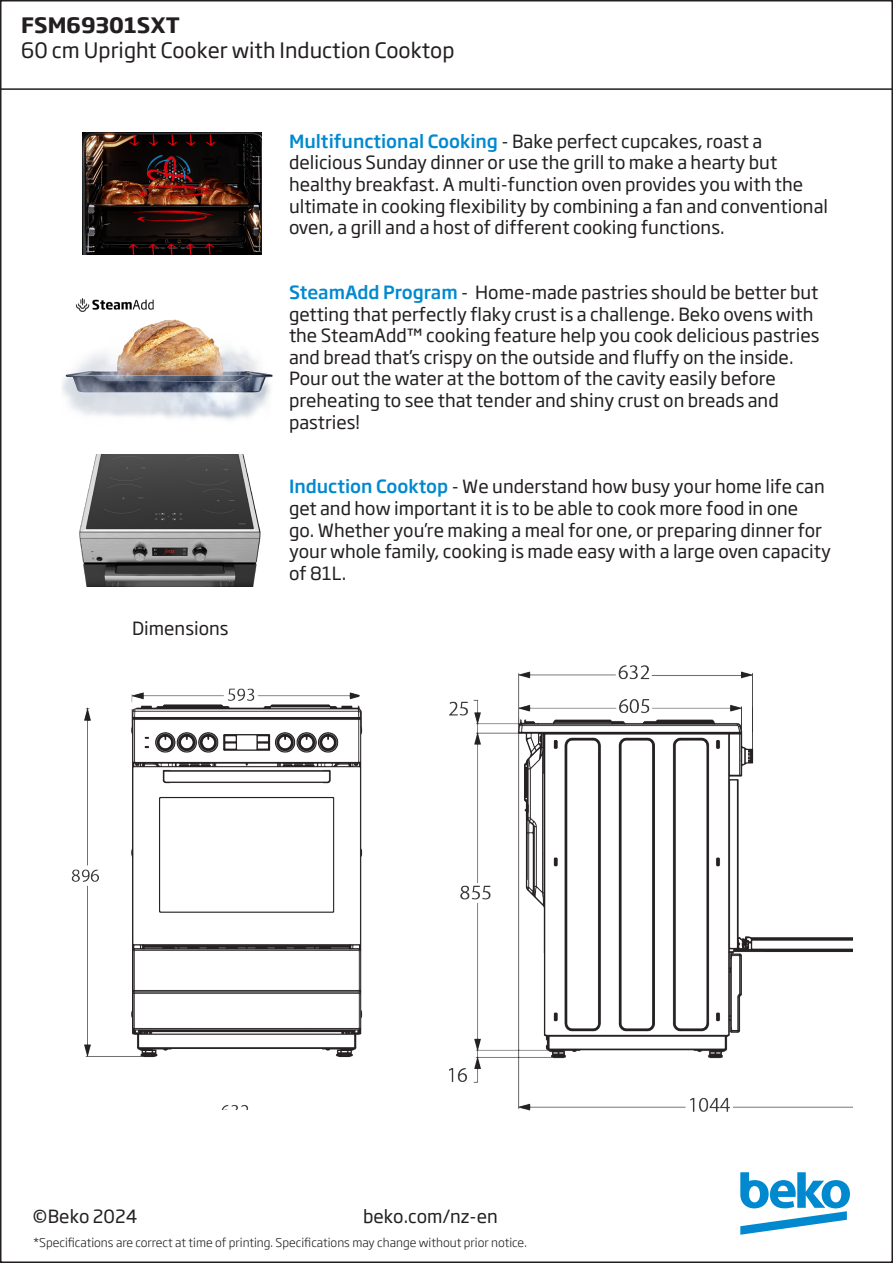
<style>
.page{position:relative;width:893px;height:1263px;background:#fff}
.page>*{position:absolute;margin:0;border:0;box-sizing:border-box;transform-origin:0 0}
.t1{font:21px "Soho Gothic Pro";color:#231f20}
.t2{font:700 21px "Soho Gothic Pro";color:#231f20}
.t3{font:18px/21.6px "Soho Gothic Pro";color:#231f20}
.t4{font:300 12px "Soho Gothic Pro";color:#231f20}
.s1{font-weight:500;color:#0089cf}
</style>
<div class="page">
<hr style="left:0;top:88px;width:893px;height:2px;background:#231f20">
<img style="left:71px;top:688px;width:292px;height:422px">
<img style="left:62px;top:298px;width:211px;height:123px">
<img style="left:79px;top:454px;width:182px;height:133px">
<img style="left:83px;top:132px;width:178px;height:123px">
<svg style="left:740px;top:1172px;width:110px;height:63px"></svg>
<img style="left:449px;top:665px;width:404px;height:447px">
<p class="t2" style="left:21px;top:12px;width:160px">FSM69301SXT</p>
<p class="t1" style="left:21px;top:38px;width:435px">60 cm Upright Cooker with Induction Cooktop</p>
<p class="t3" style="left:289px;top:130px;width:541px"><span class="s1">Multifunctional Cooking</span> - Bake perfect cupcakes, roast a delicious Sunday dinner or use the grill to make a hearty but healthy breakfast. A multi-function oven provides you with the ultimate in cooking flexibility by combining a fan and conventional oven, a grill and a host of different cooking functions.</p>
<p class="t3" style="left:289px;top:281px;width:532px"><span class="s1">SteamAdd Program</span> - Home-made pastries should be better but getting that perfectly flaky crust is a challenge. Beko ovens with the SteamAdd™ cooking feature help you cook delicious pastries and bread that’s crispy on the outside and fluffy on the inside.<br>Pour out the water at the bottom of the cavity easily before preheating to see that tender and shiny crust on breads and pastries!</p>
<p class="t3" style="left:132px;top:617px;width:98px">Dimensions</p>
<p class="t3" style="left:289px;top:476px;width:543px"><span class="s1">Induction Cooktop</span> - We understand how busy your home life can get and how important it is to be able to cook more food in one<br>go. Whether you’re making a meal for one, or preparing dinner for your whole family, cooking is made easy with a large oven capacity of 81L.</p>
<p class="t3" style="left:33px;top:1205px;width:106px">©Beko 2024</p>
<p class="t3" style="left:363px;top:1205px;width:136px">beko.com/nz-en</p>
<p class="t4" style="left:33px;top:1233px;width:495px">*Specifications are correct at time of printing. Specifications may change without prior notice.</p>
</div>
